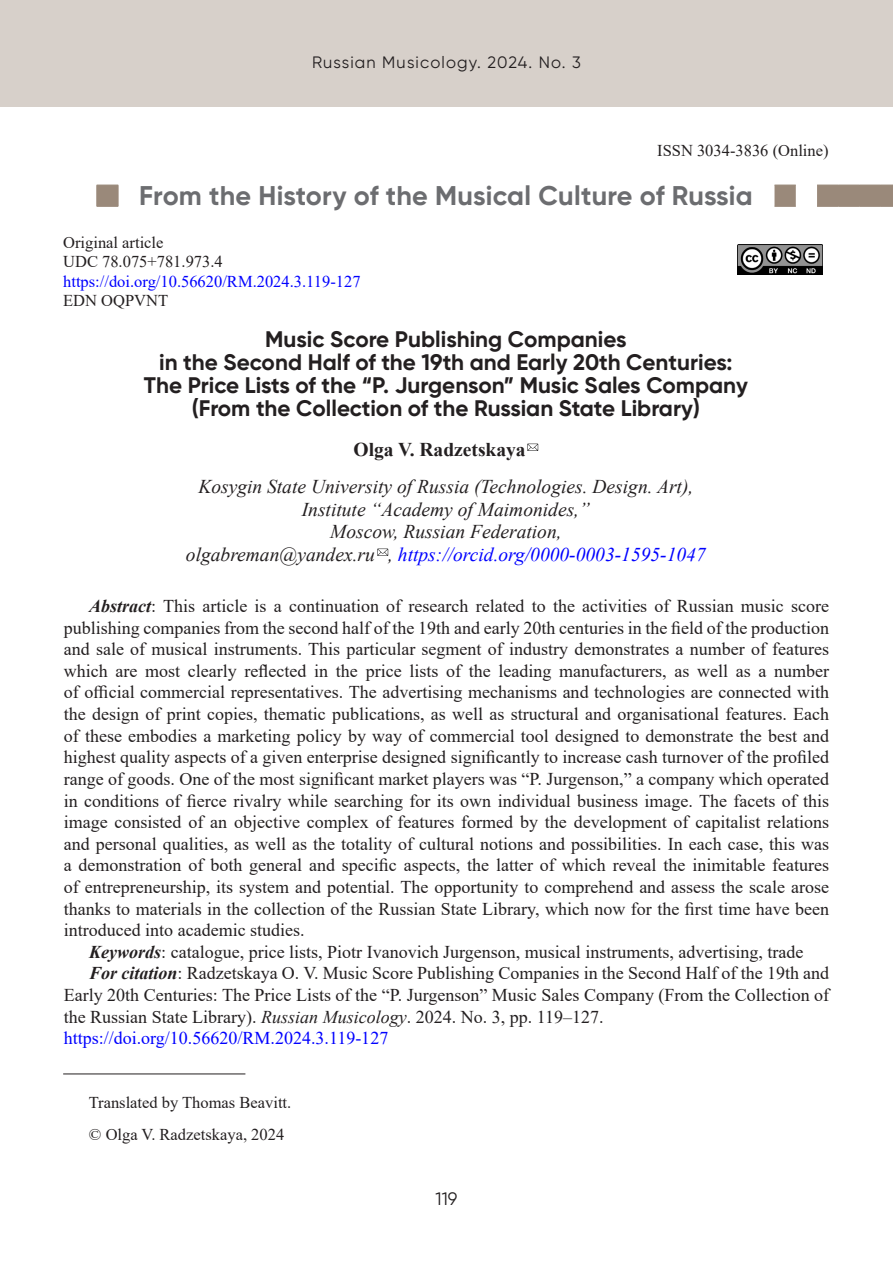
<style>
.page{position:relative;width:893px;height:1263px;background:#fff}
.page>*{position:absolute;margin:0;border:0;box-sizing:border-box;transform-origin:0 0}
.Рубрика{font:700 27px "Gilroy";letter-spacing:.01em;color:#6c6d70}
.Заголовок{font:700 22.5px/22.8px "Gilroy";color:#231f20;text-align:center}
.Академия{font:italic 19.5px "Times New Roman";color:#231f20}
.Академия-2{font:italic 19.5px "Times New Roman";color:#00f}
.Автор{font:700 19.5px "Times New Roman";color:#231f20}
.Литература{font:18px/21.6px "Times New Roman";color:#231f20;text-align:justify}
.Литература_DOI{font:18px "Times New Roman";color:#00f}
.t1{font:18px "Gilroy";color:#231f20}
.Удк{font:16.5px "Times New Roman";color:#231f20}
.Примечание{font:16.5px "Times New Roman";color:#231f20}
.Удк-2{font:16.5px "Times New Roman";color:#00f}
.t2{font:16.5px "Gilroy";letter-spacing:.07em;color:#231f20}
.s1{color:#231f20}
.s2{font-weight:700;font-style:italic}
.s3{font-style:italic}
</style>
<div class="page">
<div style="left:0;top:0;width:893px;height:107px;background:#d7d0ca"></div>
<svg style="left:97px;top:185px;width:796px;height:22px"></svg>
<img style="left:737px;top:245px;width:86px;height:30px">
<svg style="left:527px;top:444px;width:11px;height:7px"></svg>
<svg style="left:377px;top:549px;width:11px;height:7px"></svg>
<hr style="left:63px;top:1074px;width:182px;height:1px;background:#231f20">
<p class="t2" style="left:312px;top:53px;width:270px">Russian Musicology. 2024. No. 3</p>
<p class="Удк" style="left:657px;top:139px;width:173px">ISSN 3034-3836 (Online)</p>
<p class="Рубрика" style="left:139px;top:179px;width:615px">From the History of the Musical Culture of Russia</p>
<p class="Удк" style="left:63px;top:231px;width:102px">Original article</p>
<p class="Удк" style="left:63px;top:250px;width:161px">UDC 78.075+781.973.4</p>
<p class="Удк-2" style="left:63px;top:270px;width:299px">https://doi.org/10.56620/RM.2024.3.119-127</p>
<p class="Удк" style="left:63px;top:289px;width:106px">EDN OQPVNT</p>
<p class="Заголовок" style="left:144px;top:328px;width:605px">Music Score Publishing Companies<br>in the Second Half of the 19th and Early 20th Centuries:<br>The Price Lists of the “P. Jurgenson” Music Sales Company</p>
<p class="Заголовок" style="left:192px;top:396px;width:510px">(From the Collection of the Russian State Library)</p>
<p class="Автор" style="left:354px;top:436px;width:174px">Olga V. Radzetskaya</p>
<p class="Академия" style="left:198px;top:473px;width:497px">Kosygin State University of Russia (Technologies. Design. Art),</p>
<p class="Академия" style="left:302px;top:496px;width:290px">Institute “Academy of Maimonides,”</p>
<p class="Академия" style="left:330px;top:518px;width:233px">Moscow, Russian Federation,</p>
<p class="Академия-2" style="left:186px;top:541px;width:521px"><span class="s1">olgabreman@yandex.ru ,</span> https://orcid.org/0000-0003-1595-1047</p>
<p class="Литература" style="left:64px;top:595px;width:767px;text-indent:26px"><span class="s2">Abstract</span>: This article is a continuation of research related to the activities of Russian music score publishing companies from the second half of the 19th and early 20th centuries in the field of the production and sale of musical instruments. This particular segment of industry demonstrates a number of features which are most clearly reflected in the price lists of the leading manufacturers, as well as a number of official commercial representatives. The advertising mechanisms and technologies are connected with the design of print copies, thematic publications, as well as structural and organisational features. Each of these embodies a marketing policy by way of commercial tool designed to demonstrate the best and highest quality aspects of a given enterprise designed significantly to increase cash turnover of the profiled range of goods. One of the most significant market players was “P. Jurgenson,” a company which operated in conditions of fierce rivalry while searching for its own individual business image. The facets of this image consisted of an objective complex of features formed by the development of capitalist relations and personal qualities, as well as the totality of cultural notions and possibilities. In each case, this was a demonstration of both general and specific aspects, the latter of which reveal the inimitable features of entrepreneurship, its system and potential. The opportunity to comprehend and assess the scale arose thanks to materials in the collection of the Russian State Library, which now for the first time have been introduced into academic studies.</p>
<p class="Литература" style="left:89px;top:940px;width:716px"><span class="s2">Keywords</span>: catalogue, price lists, Piotr Ivanovich Jurgenson, musical instruments, advertising, trade</p>
<p class="Литература" style="left:64px;top:962px;width:767px;text-indent:26px"><span class="s2">For citation</span>: Radzetskaya O. V. Music Score Publishing Companies in the Second Half of the 19th and Early 20th Centuries: The Price Lists of the “P. Jurgenson” Music Sales Company (From the Collection of the Russian State Library). <span class="s3">Russian Musicology</span>. 2024. No. 3, pp. 119–127.</p>
<p class="Литература_DOI" style="left:64px;top:1025px;width:326px">https://doi.org/10.56620/RM.2024.3.119-127</p>
<p class="Примечание" style="left:89px;top:1090px;width:204px">Translated by Thomas Beavitt.</p>
<p class="Примечание" style="left:89px;top:1123px;width:197px">© Olga V. Radzetskaya, 2024</p>
<p class="t1" style="left:436px;top:1188px;width:23px">119</p>
</div>
